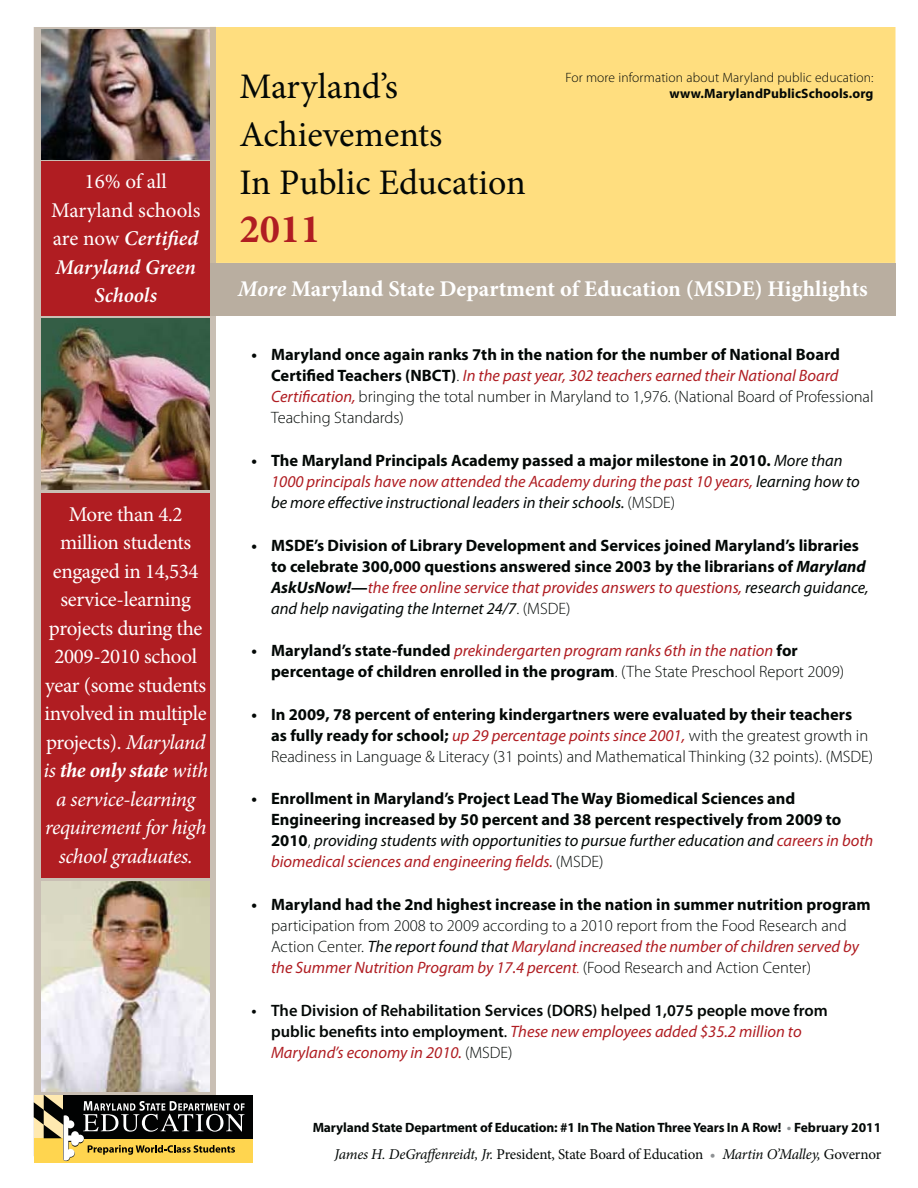
<style>
.page{position:relative;width:918px;height:1188px;background:#fff}
.page>*{position:absolute;margin:0;border:0;box-sizing:border-box;transform-origin:0 0}
.t1{font:700 40.5px "Minion Pro";color:#b01d22}
.t2{font:36px/48px "Minion Pro";color:#030806}
.t3{font:700 22.5px "Minion Pro";color:#fff}
.t4{font:21px/28.5px "Minion Pro";letter-spacing:-.015em;color:#fff;text-align:center}
.t5{font:700 16.5px/21px "Myriad Pro";color:#030806}
.t6{font:300 16.5px/21px "Myriad Pro";color:#030806}
.t7{font:italic 16.5px/21px "Myriad Pro";color:#030806}
.t8{font:600 16.5px/21px "Myriad Pro";color:#030806}
.t9{font:italic 15px "Minion Pro";letter-spacing:-.02em;color:#030806}
.t10{font:700 13.5px "Myriad Pro";letter-spacing:-.01em;color:#030806}
.t11{font:300 13.5px "Myriad Pro";letter-spacing:.01em;color:#030806}
.t12{font:700 13.5px "Myriad Pro";letter-spacing:.01em;color:#030806}
.s1{font-weight:600;font-style:italic}
.s2{font-style:italic}
.s3{font-weight:700;font-style:italic}
.s4{font-weight:300}
.s5{font-weight:400;font-style:italic;color:#b01d22}
.s6{font-weight:700;font-style:normal}
.s7{color:#b01d22}
.s8{font-weight:300;font-style:normal}
.s9{font-weight:400;font-style:italic}
.s10{font-weight:700}
.s11{font-style:italic;color:#b01d22}
.s12{font-weight:400}
.s13{color:#8e9194}
.s14{font-style:normal}
.s15{font-style:normal;color:#8e9194}
</style>
<div class="page">
<div style="left:216px;top:27px;width:680px;height:236px;background:#ffde7f"></div>
<svg style="left:34px;top:27px;width:182px;height:1068px;background:#c4b8ad"></svg>
<div style="left:210px;top:27px;width:6px;height:236px;background:#cabaa0"></div>
<img style="left:41px;top:29px;width:169px;height:130px">
<img style="left:42px;top:882px;width:168px;height:210px">
<div style="left:41px;top:161px;width:169px;height:155px;background:#b01d22"></div>
<div style="left:42px;top:493px;width:168px;height:385px;background:#b01d22"></div>
<div style="left:210px;top:263px;width:686px;height:53px;background:#b9aea0"></div>
<div style="left:34px;top:1138px;width:218px;height:25px;background:#ffd54f"></div>
<div style="left:63px;top:1095px;width:189px;height:43px;background:#010202"></div>
<svg style="left:34px;top:1095px;width:211px;height:66px"></svg>
<img style="left:42px;top:319px;width:168px;height:171px">
<p class="t4" style="left:51px;top:169px;width:151px">16% of all<br>Maryland schools are now <span class="s1">Certified<br>Maryland Green<br>Schools</span></p>
<p class="t4" style="left:43px;top:502px;width:166px">More than 4.2 million students engaged in 14,534 service-learning projects during the<br>2009-2010 school year (some students involved in multiple projects). <span class="s2">Maryland is</span> <span class="s3">the only state</span> <span class="s2">with a service-learning requirement for high school graduates.</span></p>
<h2 class="t2" style="left:240px;top:65px;width:288px">Maryland’s<br>Achievements<br>In Public Education</h2>
<h1 class="t1" style="left:240px;top:213px;width:83px">2011</h1>
<p class="t11" style="left:566px;top:72px;width:309px">For more information about Maryland public education:</p>
<p class="t12" style="left:669px;top:88px;width:206px">www.MarylandPublicSchools.org</p>
<h3 class="t3" style="left:238px;top:280px;width:632px"><span class="s2">More</span> Maryland State Department of Education (MSDE) Highlights</h3>
<p class="t5" style="left:271px;top:345px;width:604px;text-indent:-20px">• Maryland once again ranks 7th in the nation for the number of National Board Certified Teachers (NBCT)<span class="s4">.</span> <span class="s5">In the past year, 302 teachers earned their National Board Certification,</span> <span class="s4">bringing the total number in Maryland to 1,976. (National Board of Professional Teaching Standards)</span></p>
<p class="t7" style="left:271px;top:451px;width:590px;text-indent:-20px"><span class="s6">• The Maryland Principals Academy passed a major milestone in 2010.</span> More than<br><span class="s7">1000 principals have now attended the Academy during the past 10 years,</span> learning how to be more effective instructional leaders in their schools. <span class="s8">(MSDE)</span></p>
<p class="t5" style="left:271px;top:536px;width:599px;text-indent:-20px">• MSDE’s Division of Library Development and Services joined Maryland’s libraries to celebrate 300,000 questions answered since 2003 by the librarians of <span class="s2">Maryland AskUsNow!</span>—<span class="s5">the free online service that provides answers to questions,</span> <span class="s9">research guidance, and help navigating the Internet 24/7</span><span class="s4">. (MSDE)</span></p>
<p class="t5" style="left:271px;top:641px;width:575px;text-indent:-19px">• Maryland’s state-funded <span class="s5">prekindergarten program ranks 6th in the nation</span> for percentage of children enrolled in the program<span class="s4">. (The State Preschool Report 2009)</span></p>
<p class="t6" style="left:271px;top:705px;width:604px;text-indent:-20px"><span class="s10">• In 2009, 78 percent of entering kindergartners were evaluated by their teachers<br>as fully ready for school;</span> <span class="s5">up 29 percentage points since 2001,</span> with the greatest growth in<br>Readiness in Language &amp; Literacy (31 points) and Mathematical Thinking (32 points). (MSDE)</p>
<p class="t5" style="left:271px;top:790px;width:604px;text-indent:-20px">• Enrollment in Maryland’s Project Lead The Way Biomedical Sciences and Engineering increased by 50 percent and 38 percent respectively from 2009 to 2010<span class="s4">,</span> <span class="s9">providing students with opportunities to pursue further education and</span> <span class="s5">careers in both biomedical sciences and engineering fields.</span> <span class="s4">(MSDE)</span></p>
<p class="t5" style="left:252px;top:895px;width:621px">• Maryland had the 2nd highest increase in the nation in summer nutrition program</p>
<p class="t6" style="left:271px;top:916px;width:589px">participation from 2008 to 2009 according to a 2010 report from the Food Research and<br>Action Center. <span class="s9">The report found that</span> <span class="s5">Maryland increased the number of children served by the Summer Nutrition Program by 17.4 percent</span><span class="s11">.</span> (Food Research and Action Center)</p>
<p class="t8" style="left:271px;top:1001px;width:558px;text-indent:-20px">• The Division of Rehabilitation Services (DORS) helped 1,075 people move from public benefits into employment<span class="s12">.</span> <span class="s5">These new employees added $35.2 million to<br>Maryland’s economy in 2010.</span> <span class="s4">(MSDE)</span></p>
<p class="t10" style="left:313px;top:1123px;width:570px">Maryland State Department of Education: #1 In The Nation Three Years In A Row! <span class="s13">•</span> February 2011</p>
<p class="t9" style="left:335px;top:1148px;width:548px">James H. DeGraffenreidt, Jr. <span class="s14">President, State Board of Education</span> <span class="s15">•</span> Martin O’Malley, <span class="s14">Governor</span></p>
</div>
